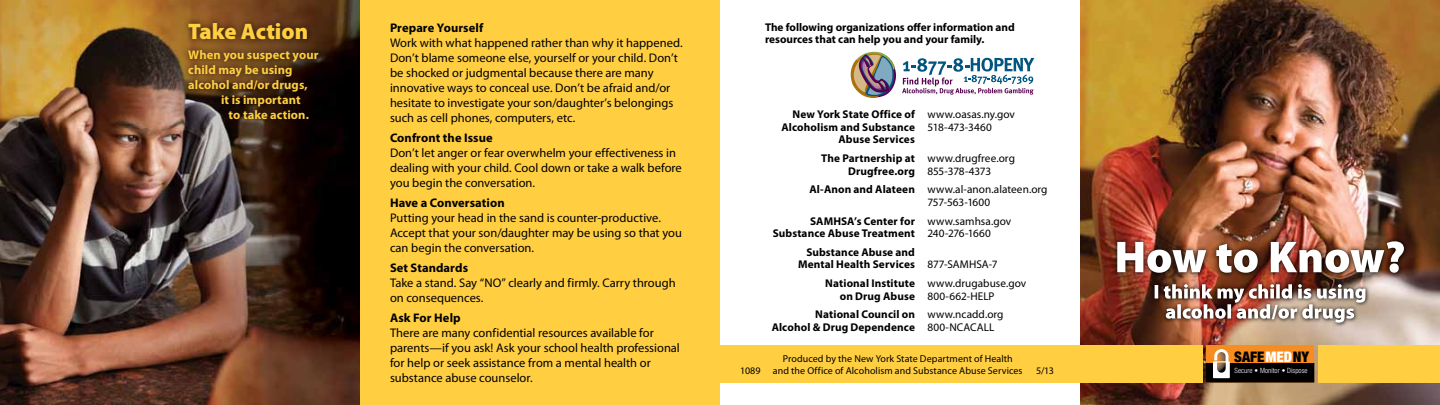
<style>
.page{position:relative;width:1440px;height:405px;background:#fff}
.page>*{position:absolute;margin:0;border:0;box-sizing:border-box;transform-origin:0 0}
.t1{font:900 22.5px "Myriad Pro";color:#ffce41}
.t2{font:900 condensed 14.62px "Helvetica Neue LT Std";color:#000}
.t3{font:12.5px/15px "Myriad Pro";color:#000}
.t4{font:700 12.5px "Myriad Pro";letter-spacing:.005em;color:#ffce41}
.t5{font:700 12.5px "Myriad Pro";letter-spacing:.005em;color:#000}
.t6{font:700 11.25px/12.5px "Myriad Pro";letter-spacing:.01em;color:#000}
.t7{font:11.25px/12.5px "Myriad Pro";color:#000}
.t8{font:10px/11.2px "Myriad Pro";letter-spacing:.005em;color:#000}
.t9{font:300 condensed 7.25px "Helvetica Neue LT Std";letter-spacing:.01em;color:#fff}
.s1{font-weight:400}
.s2{font-weight:700}
.s3{color:#fff}
</style>
<div class="page">
<img style="left:1080px;top:0;width:360px;height:405px">
<img style="left:0;top:0;width:360px;height:405px">
<div style="left:360px;top:0;width:360px;height:405px;background:#ffce41"></div>
<div style="left:1318px;top:345px;width:122px;height:38px;background:#ffce41"></div>
<div style="left:720px;top:345px;width:482px;height:38px;background:#ffce41"></div>
<svg style="left:1206px;top:345px;width:108px;height:38px;background:#835322"></svg>
<svg style="left:851px;top:52px;width:45px;height:46px"></svg>
<svg style="left:902px;top:58px;width:132px;height:37px"></svg>
<img style="left:1112px;top:236px;width:297px;height:42px">
<img style="left:1117px;top:241px;width:287px;height:32px">
<img style="left:1150px;top:280px;width:220px;height:47px">
<img style="left:1155px;top:284px;width:211px;height:39px">
<div style="left:182px;top:17px;width:143px;height:109px;background:#000;opacity:.75"></div>
<h1 class="t1" style="left:188px;top:19px;width:122px">Take Action</h1>
<p class="t4" style="left:188px;top:48px;width:132px">When you suspect your</p>
<p class="t4" style="left:188px;top:63px;width:106px">child may be using</p>
<p class="t4" style="left:188px;top:78px;width:121px">alcohol and/or drugs,</p>
<p class="t4" style="left:221px;top:93px;width:81px">it is important</p>
<p class="t4" style="left:229px;top:108px;width:82px">to take action.</p>
<p class="t5" style="left:390px;top:21px;width:95px">Prepare Yourself</p>
<p class="t3" style="left:390px;top:35px;width:294px">Work with what happened rather than why it happened.<br>Don’t blame someone else, yourself or your child. Don’t be shocked or judgmental because there are many innovative ways to conceal use. Don’t be afraid and/or hesitate to investigate your son/daughter’s belongings such as cell phones, computers, etc.</p>
<p class="t5" style="left:390px;top:131px;width:104px">Confront the Issue</p>
<p class="t3" style="left:390px;top:145px;width:293px">Don’t let anger or fear overwhelm your effectiveness in dealing with your child. Cool down or take a walk before you begin the conversation.</p>
<p class="t5" style="left:390px;top:196px;width:116px">Have a Conversation</p>
<p class="t3" style="left:390px;top:210px;width:293px">Putting your head in the sand is counter-productive.<br>Accept that your son/daughter may be using so that you can begin the conversation.</p>
<p class="t5" style="left:390px;top:261px;width:80px">Set Standards</p>
<p class="t3" style="left:390px;top:275px;width:287px">Take a stand. Say “NO” clearly and firmly. Carry through on consequences.</p>
<p class="t5" style="left:390px;top:311px;width:72px">Ask For Help</p>
<p class="t3" style="left:390px;top:325px;width:291px">There are many confidential resources available for parents—if you ask! Ask your school health professional for help or seek assistance from a mental health or substance abuse counselor.</p>
<p class="t6" style="left:765px;top:21px;width:251px">The following organizations offer information and resources that can help you and your family.</p>
<p class="t6" style="left:792px;top:109px;width:224px">New York State Office of <span class="s1">www.oasas.ny.gov</span></p>
<p class="t6" style="left:782px;top:121px;width:212px">Alcoholism and Substance <span class="s1">518-473-3460</span></p>
<p class="t6" style="left:839px;top:134px;width:78px">Abuse Services</p>
<p class="t6" style="left:821px;top:152px;width:195px;text-align:center">The Partnership at <span class="s1">www.drugfree.org<br></span>Drugfree.org <span class="s1">855-378-4373</span></p>
<p class="t7" style="left:927px;top:184px;width:122px;text-indent:-118px"><span class="s2">Al-Anon and Alateen</span> www.al-anon.alateen.org<br>757-563-1600</p>
<p class="t6" style="left:773px;top:215px;width:240px;text-indent:37px">SAMHSA’s Center for <span class="s1">www.samhsa.gov<br></span>Substance Abuse Treatment <span class="s1">240-276-1660</span></p>
<p class="t6" style="left:798px;top:246px;width:201px;text-indent:8px">Substance Abuse and<br>Mental Health Services <span class="s1">877-SAMHSA-7</span></p>
<p class="t7" style="left:840px;top:277px;width:188px;text-indent:-14px"><span class="s2">National Institute</span> www.drugabuse.gov <span class="s2">on Drug Abuse</span> 800-662-HELP</p>
<p class="t6" style="left:772px;top:309px;width:233px;text-indent:44px">National Council on <span class="s1">www.ncadd.org<br></span>Alcohol &amp; Drug Dependence <span class="s1">800-NCACALL</span></p>
<p class="t8" style="left:740px;top:353px;width:284px;text-indent:42px">Produced by the New York State Department of Health<br>1089 and the Office of Alcoholism and Substance Abuse Services</p>
<p class="t8" style="left:1036px;top:365px;width:19px">5/13</p>
<p class="t2" style="left:1234px;top:348px;width:77px">SAFE<span class="s3">MED</span>NY</p>
<p class="t9" style="left:1235px;top:366px;width:75px">Secure • Monitor • Dispose</p>
</div>
